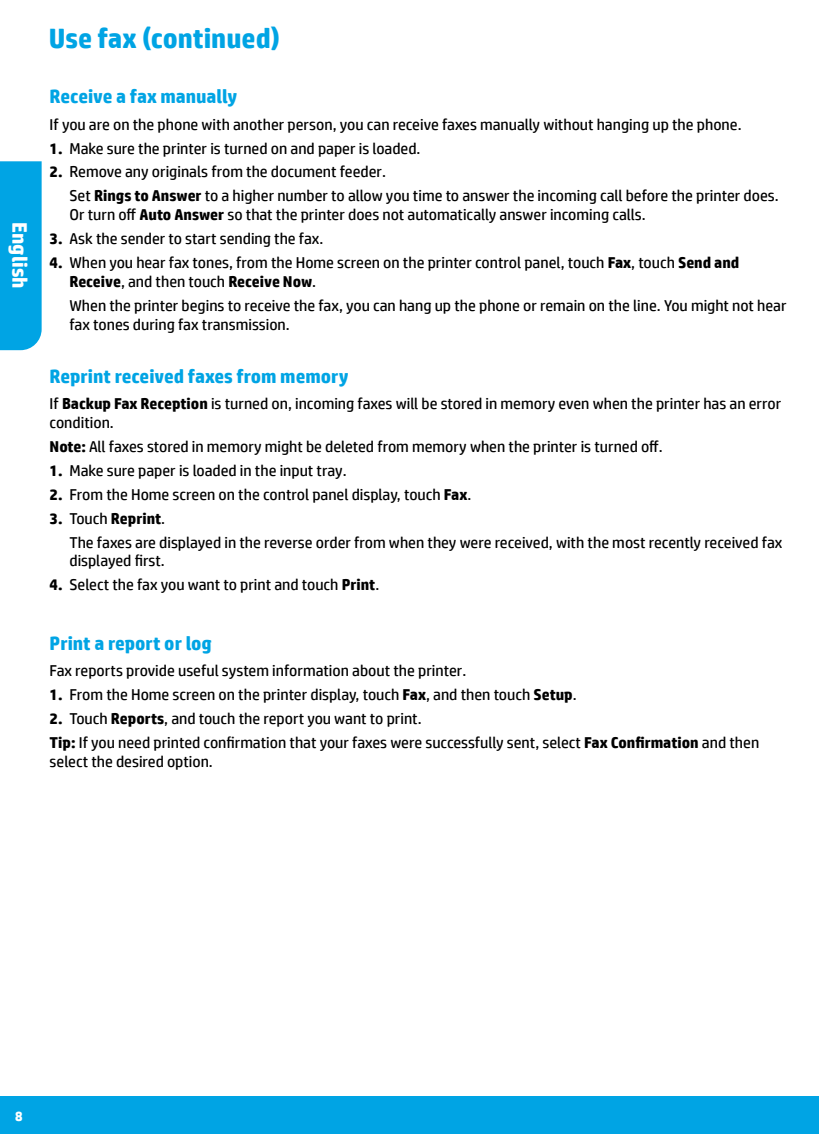
<style>
.page{position:relative;width:819px;height:1134px;background:#fff}
.page>*{position:absolute;margin:0;border:0;box-sizing:border-box;transform-origin:0 0}
.t1{font:700 28px "HP Simplified";color:#00a4e4}
.t2{font:700 21px "HP Simplified";color:#fff}
.t3{font:700 19.25px "HP Simplified";color:#00a4e4}
.t4{font:15.75px/23.8px "HP Simplified";color:#000}
.t5{font:700 14px "HP Simplified";color:#fff}
.s1{font-weight:700}
</style>
<div class="page">
<div style="left:0;top:1096px;width:819px;height:38px;background:#00a4e4"></div>
<div style="left:0;top:161px;width:42px;height:189px;background:#00a4e4"></div>
<h2 class="t2" style="left:33px;top:222px;width:68px;rotate:90deg">English</h2>
<h1 class="t1" style="left:49px;top:20px;width:233px">Use fax (continued)</h1>
<p class="t3" style="left:50px;top:84px;width:189px">Receive a fax manually</p>
<p class="t4" style="left:50px;top:112px;width:694px">If you are on the phone with another person, you can receive faxes manually without hanging up the phone.</p>
<p class="t4" style="left:50px;top:136px;width:372px"><span class="s1">1.</span> Make sure the printer is turned on and paper is loaded.</p>
<p class="t4" style="left:69px;top:160px;width:711px;text-indent:-20px"><span class="s1">2.</span> Remove any originals from the document feeder.<br>Set <span class="s1">Rings to Answer</span> to a higher number to allow you time to answer the incoming call before the printer does.</p>
<p class="t4" style="left:69px;top:203px;width:578px">Or turn off <span class="s1">Auto Answer</span> so that the printer does not automatically answer incoming calls.</p>
<p class="t4" style="left:50px;top:227px;width:275px"><span class="s1">3.</span> Ask the sender to start sending the fax.</p>
<p class="t4" style="left:69px;top:253px;width:671px;line-height:18.9px;text-indent:-20px"><span class="s1">4.</span> When you hear fax tones, from the Home screen on the printer control panel, touch <span class="s1">Fax</span>, touch <span class="s1">Send and<br>Receive</span>, and then touch <span class="s1">Receive Now</span>.</p>
<p class="t4" style="left:69px;top:296px;width:719px;line-height:18.9px">When the printer begins to receive the fax, you can hang up the phone or remain on the line. You might not hear fax tones during fax transmission.</p>
<p class="t3" style="left:50px;top:364px;width:301px">Reprint received faxes from memory</p>
<p class="t4" style="left:50px;top:394px;width:733px;line-height:18.9px">If <span class="s1">Backup Fax Reception</span> is turned on, incoming faxes will be stored in memory even when the printer has an error condition.</p>
<p class="t4" style="left:50px;top:434px;width:615px"><span class="s1">Note:</span> All faxes stored in memory might be deleted from memory when the printer is turned off.</p>
<p class="t4" style="left:50px;top:458px;width:299px"><span class="s1">1.</span> Make sure paper is loaded in the input tray.</p>
<p class="t4" style="left:50px;top:482px;width:423px"><span class="s1">2.</span> From the Home screen on the control panel display, touch <span class="s1">Fax</span>.</p>
<p class="t4" style="left:69px;top:506px;width:714px;text-indent:-20px"><span class="s1">3.</span> Touch <span class="s1">Reprint</span>.<br>The faxes are displayed in the reverse order from when they were received, with the most recently received fax</p>
<p class="t4" style="left:69px;top:549px;width:97px">displayed first.</p>
<p class="t4" style="left:50px;top:573px;width:331px"><span class="s1">4.</span> Select the fax you want to print and touch <span class="s1">Print</span>.</p>
<p class="t3" style="left:50px;top:631px;width:164px">Print a report or log</p>
<p class="t4" style="left:50px;top:659px;width:418px">Fax reports provide useful system information about the printer.</p>
<p class="t4" style="left:50px;top:683px;width:529px"><span class="s1">1.</span> From the Home screen on the printer display, touch <span class="s1">Fax</span>, and then touch <span class="s1">Setup</span>.</p>
<p class="t4" style="left:50px;top:707px;width:711px"><span class="s1">2.</span> Touch <span class="s1">Reports</span>, and touch the report you want to print.<br><span class="s1">Tip:</span> If you need printed confirmation that your faxes were successfully sent, select <span class="s1">Fax Confirmation</span> and then</p>
<p class="t4" style="left:50px;top:749px;width:165px">select the desired option.</p>
<p class="t5" style="left:15px;top:1107px;width:9px">8</p>
</div>
